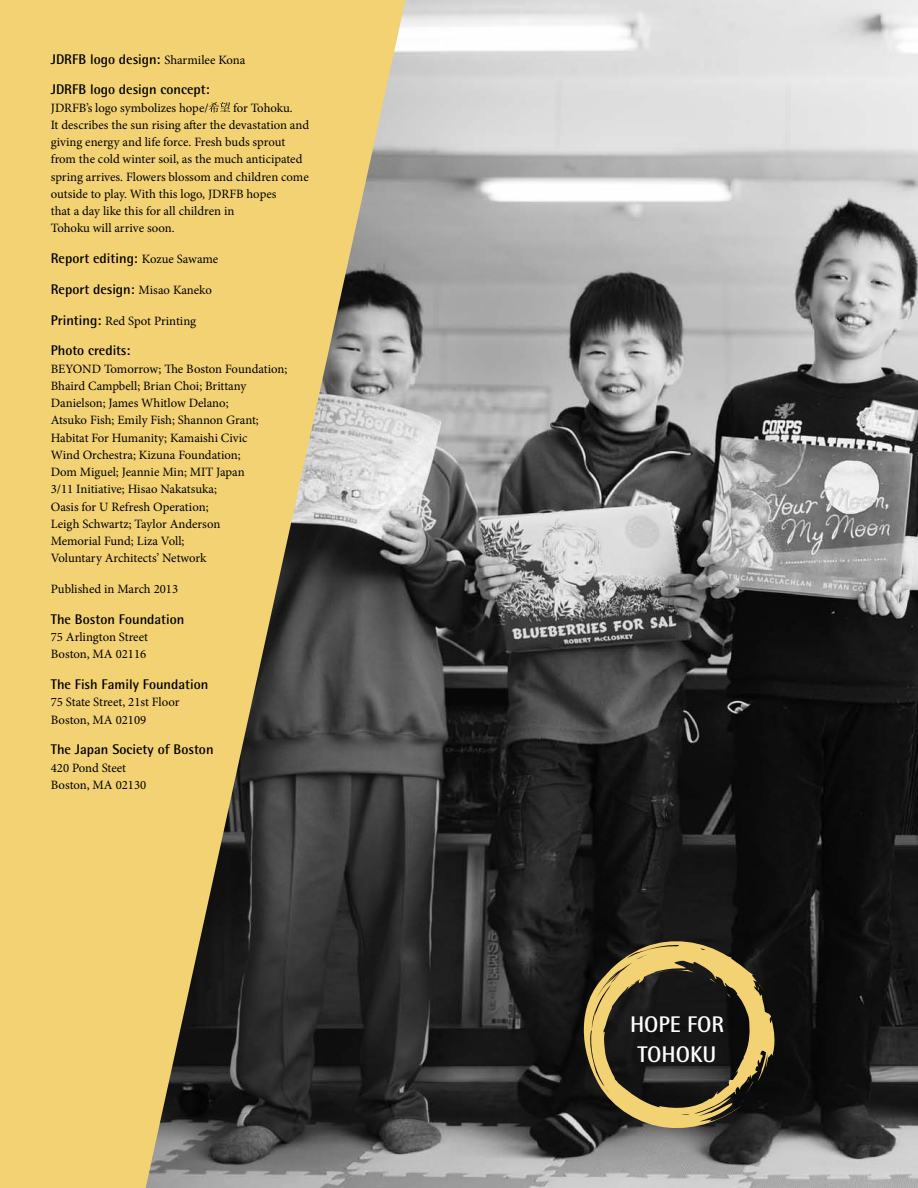
<style>
.page{position:relative;width:918px;height:1188px;background:#fff}
.page>*{position:absolute;margin:0;border:0;box-sizing:border-box;transform-origin:0 0}
.t1{font:700 22.65px/29.4px "Rotis Semi Sans";color:#fff;text-align:center}
.t2{font:700 14.1px/30.8px "Rotis Semi Sans";color:#000}
.t3{font:12.75px/17.2px "Minion Pro";letter-spacing:-.005em;color:#000}
.s1{font-family:"Minion Pro";font-weight:400;font-size:12.75px}
.s2{font-family:"Rotis Semi Sans";font-weight:700;font-size:14.1px}
</style>
<div class="page">
<img style="left:405px;top:0;width:513px;height:1188px">
<svg style="left:0;top:0;width:405px;height:1188px;background:#bfa969"></svg>
<svg style="left:209px;top:102px;width:21px;height:11px"></svg>
<svg style="left:576px;top:937px;width:200px;height:193px;background:#524930"></svg>
<p class="t2" style="left:51px;top:43px;width:196px">JDRFB logo design: <span class="s1">Sharmilee Kona<br></span>JDRFB logo design concept:</p>
<p class="t3" style="left:51px;top:99px;width:159px">JDRFB’s logo symbolizes hope/</p>
<p class="t3" style="left:51px;top:99px;width:260px;text-indent:182px">for Tohoku.<br>It describes the sun rising after the devastation and giving energy and life force. Fresh buds sprout from the cold winter soil, as the much anticipated spring arrives. Flowers blossom and children come outside to play. With this logo, JDRFB hopes<br>that a day like this for all children in<br>Tohoku will arrive soon.</p>
<p class="t2" style="left:51px;top:243px;width:169px">Report editing: <span class="s1">Kozue Sawame<br></span>Report design: <span class="s1">Misao Kaneko</span></p>
<p class="t3" style="left:51px;top:312px;width:147px"><span class="s2">Printing:</span> Red Spot Printing</p>
<p class="t2" style="left:51px;top:335px;width:81px">Photo credits:</p>
<p class="t3" style="left:51px;top:360px;width:238px">BEYOND Tomorrow; The Boston Foundation; Bhaird Campbell; Brian Choi; Brittany Danielson; James Whitlow Delano;<br>Atsuko Fish; Emily Fish; Shannon Grant; Habitat For Humanity; Kamaishi Civic<br>Wind Orchestra; Kizuna Foundation;<br>Dom Miguel; Jeannie Min; MIT Japan<br>3/11 Initiative; Hisao Nakatsuka;<br>Oasis for U Refresh Operation;<br>Leigh Schwartz; Taylor Anderson<br>Memorial Fund; Liza Voll;<br>Voluntary Architects’ Network</p>
<p class="t3" style="left:51px;top:581px;width:129px">Published in March 2013</p>
<p class="t2" style="left:51px;top:604px;width:135px">The Boston Foundation</p>
<p class="t3" style="left:51px;top:629px;width:99px">75 Arlington Street<br>Boston, MA 02116</p>
<p class="t2" style="left:51px;top:669px;width:159px">The Fish Family Foundation</p>
<p class="t3" style="left:51px;top:694px;width:130px">75 State Street, 21st Floor<br>Boston, MA 02109</p>
<p class="t2" style="left:51px;top:734px;width:164px">The Japan Society of Boston</p>
<p class="t3" style="left:51px;top:759px;width:97px">420 Pond Steet<br>Boston, MA 02130</p>
<h1 class="t1" style="left:630px;top:1009px;width:96px">HOPE FOR<br>TOHOKU</h1>
</div>
